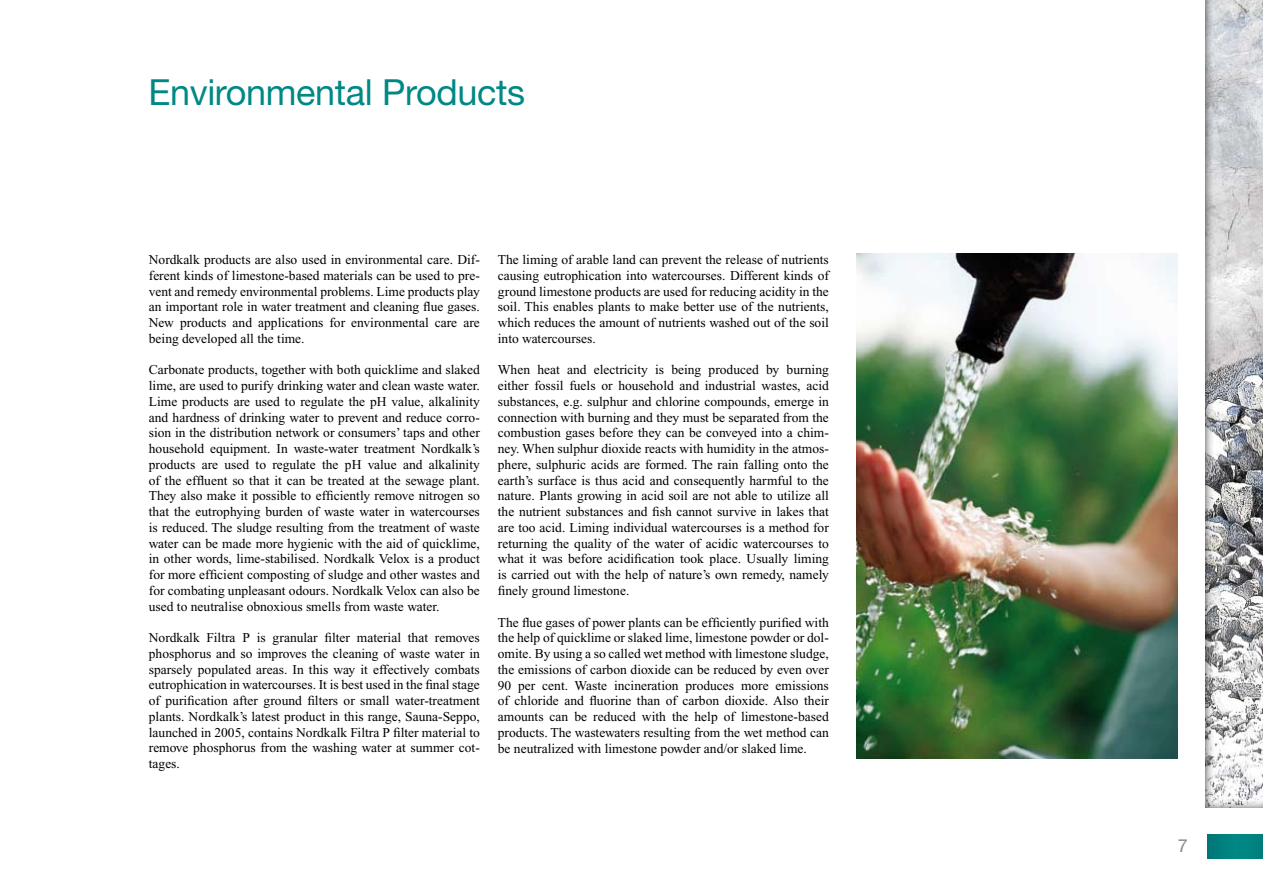
<style>
.page{position:relative;width:1263px;height:893px;background:#fff}
.page>*{position:absolute;margin:0;border:0;box-sizing:border-box;transform-origin:0 0}
.t1{font:36px "Helvetica Neue";letter-spacing:-.01em;color:#008885}
.t2{font:18px "Helvetica Neue";color:#87888a}
.t3{font:13.5px/15.8px "Times New Roman";color:#000;text-align:justify}
</style>
<div class="page">
<div style="left:1207px;top:835px;width:56px;height:23px;background:#008280"></div>
<div style="left:1203px;top:0;width:60px;height:809px;background:#000;opacity:.75"></div>
<img style="left:856px;top:253px;width:322px;height:505px">
<h1 class="t1" style="left:148px;top:71px;width:378px">Environmental Products</h1>
<p class="t3" style="left:149px;top:252px;width:333px">Nordkalk products are also used in environmental care. Dif&shy;ferent kinds of limestone-based materials can be used to pre&shy;vent and remedy environmental problems. Lime products play an important role in water treatment and cleaning flue gases.<br>New products and applications for environmental care are being developed all the time.</p>
<p class="t3" style="left:149px;top:362px;width:333px">Carbonate products, together with both quicklime and slaked lime, are used to purify drinking water and clean waste water.<br>Lime products are used to regulate the pH value, alkalinity and hardness of drinking water to prevent and reduce corro&shy;sion in the distribution network or consumers’ taps and other household equipment. In waste-water treatment Nordkalk’s products are used to regulate the pH value and alkalinity of the effluent so that it can be treated at the sewage plant.<br>They also make it possible to efficiently remove nitrogen so that the eutrophying burden of waste water in watercourses is reduced. The sludge resulting from the treatment of waste water can be made more hygienic with the aid of quicklime, in other words, lime-stabilised. Nordkalk Velox is a product for more efficient composting of sludge and other wastes and for combating unpleasant odours. Nordkalk Velox can also be used to neutralise obnoxious smells from waste water.</p>
<p class="t3" style="left:149px;top:630px;width:333px">Nordkalk Filtra P is granular filter material that removes phosphorus and so improves the cleaning of waste water in sparsely populated areas. In this way it effectively combats eutrophication in watercourses. It is best used in the final stage of purification after ground filters or small water-treatment plants. Nordkalk’s latest product in this range, Sauna-Seppo, launched in 2005, contains Nordkalk Filtra P filter material to remove phosphorus from the washing water at summer cot&shy;tages.</p>
<p class="t3" style="left:498px;top:252px;width:333px">The liming of arable land can prevent the release of nutrients causing eutrophication into watercourses. Different kinds of ground limestone products are used for reducing acidity in the soil. This enables plants to make better use of the nutrients, which reduces the amount of nutrients washed out of the soil into watercourses.</p>
<p class="t3" style="left:498px;top:362px;width:333px">When heat and electricity is being produced by burning either fossil fuels or household and industrial wastes, acid substances, e.g. sulphur and chlorine compounds, emerge in connection with burning and they must be separated from the combustion gases before they can be conveyed into a chim&shy;ney. When sulphur dioxide reacts with humidity in the atmos&shy;phere, sulphuric acids are formed. The rain falling onto the earth’s surface is thus acid and consequently harmful to the nature. Plants growing in acid soil are not able to utilize all the nutrient substances and fish cannot survive in lakes that are too acid. Liming individual watercourses is a method for returning the quality of the water of acidic watercourses to what it was before acidification took place. Usually liming is carried out with the help of nature’s own remedy, namely finely ground limestone.</p>
<p class="t3" style="left:498px;top:614px;width:333px">The flue gases of power plants can be efficiently purified with the help of quicklime or slaked lime, limestone powder or dol&shy;omite. By using a so called wet method with limestone sludge, the emissions of carbon dioxide can be reduced by even over 90 per cent. Waste incineration produces more emissions of chloride and fluorine than of carbon dioxide. Also their amounts can be reduced with the help of limestone-based products. The wastewaters resulting from the wet method can be neutralized with limestone powder and/or slaked lime.</p>
<h2 class="t2" style="left:1178px;top:835px;width:12px">7</h2>
</div>
